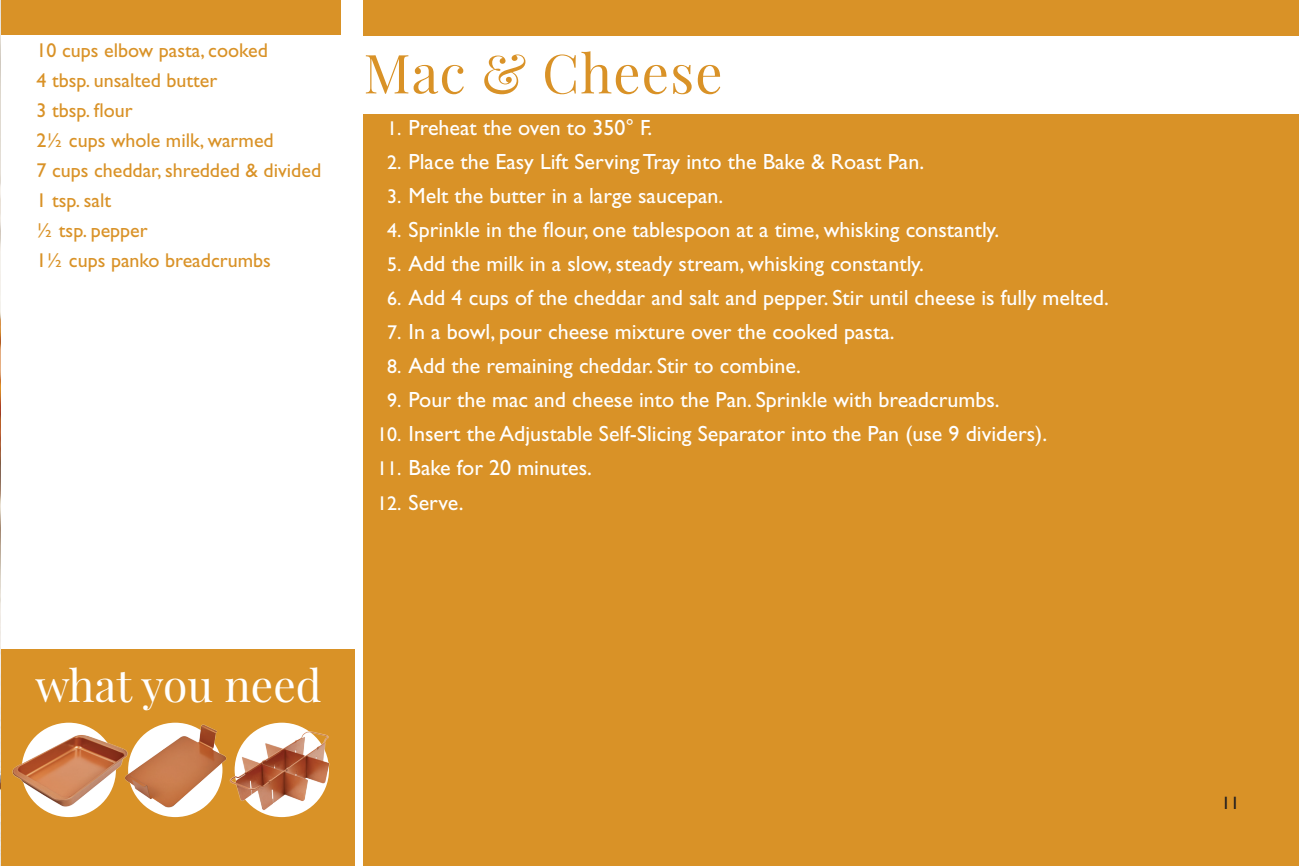
<style>
.page{position:relative;width:1299px;height:866px;background:#fff}
.page>*{position:absolute;margin:0;border:0;box-sizing:border-box;transform-origin:0 0}
.t1{font:54px "Playfair Display";letter-spacing:.02em;color:#d99227}
.t2{font:44.4px "Playfair Display";color:#fff}
.t3{font:22px "Gill Sans Std";color:#fff}
.t4{font:20px/30px "Gill Sans Std";color:#d99227}
.t5{font:18px "Gill Sans Std";color:#231f20}
.s1{font-size:20px}
</style>
<div class="page">
<div style="left:1px;top:0;width:339px;height:35px;background:#d99227"></div>
<div style="left:363px;top:0;width:935px;height:35px;background:#d99227"></div>
<div style="left:363px;top:114px;width:935px;height:751px;background:#d99227"></div>
<img style="left:0;top:1px;width:1px;height:861px">
<div style="left:1px;top:648px;width:354px;height:217px;background:#d99227"></div>
<img style="left:144px;top:722px;width:52px;height:91px">
<img style="left:196px;top:722px;width:134px;height:96px">
<img style="left:0;top:720px;width:144px;height:104px">
<p class="t4" style="left:37px;top:35px;width:286px">10 cups elbow pasta, cooked<br>4 tbsp. unsalted butter<br>3 tbsp. flour<br>2½ cups whole milk, warmed<br>7 cups cheddar, shredded &amp; divided<br>1 tsp. salt<br>½ tsp. pepper<br>1½ cups panko breadcrumbs</p>
<h1 class="t1" style="left:363px;top:39px;width:360px">Mac &amp; Cheese</h1>
<p class="t3" style="left:387px;top:115px;width:267px"><span class="s1">1.</span> Preheat the oven to 350° F.</p>
<p class="t3" style="left:387px;top:149px;width:538px"><span class="s1">2.</span> Place the Easy Lift Serving Tray into the Bake &amp; Roast Pan.</p>
<p class="t3" style="left:387px;top:183px;width:338px"><span class="s1">3.</span> Melt the butter in a large saucepan.</p>
<p class="t3" style="left:387px;top:217px;width:613px"><span class="s1">4.</span> Sprinkle in the flour, one tablespoon at a time, whisking constantly.</p>
<p class="t3" style="left:387px;top:251px;width:538px"><span class="s1">5.</span> Add the milk in a slow, steady stream, whisking constantly.</p>
<p class="t3" style="left:387px;top:285px;width:723px"><span class="s1">6.</span> Add 4 cups of the cheddar and salt and pepper. Stir until cheese is fully melted.</p>
<p class="t3" style="left:387px;top:319px;width:509px"><span class="s1">7.</span> In a bowl, pour cheese mixture over the cooked pasta.</p>
<p class="t3" style="left:387px;top:353px;width:415px"><span class="s1">8.</span> Add the remaining cheddar. Stir to combine.</p>
<p class="t3" style="left:387px;top:387px;width:614px"><span class="s1">9.</span> Pour the mac and cheese into the Pan. Sprinkle with breadcrumbs.</p>
<p class="t3" style="left:377px;top:421px;width:671px"><span class="s1">10.</span> Insert the Adjustable Self-Slicing Separator into the Pan (use 9 dividers).</p>
<p class="t3" style="left:377px;top:455px;width:216px"><span class="s1">11.</span> Bake for 20 minutes.</p>
<p class="t3" style="left:377px;top:489px;width:88px"><span class="s1">12.</span> Serve.</p>
<h2 class="t2" style="left:35px;top:656px;width:288px">what you need</h2>
<p class="t5" style="left:1221px;top:791px;width:19px">11</p>
</div>
